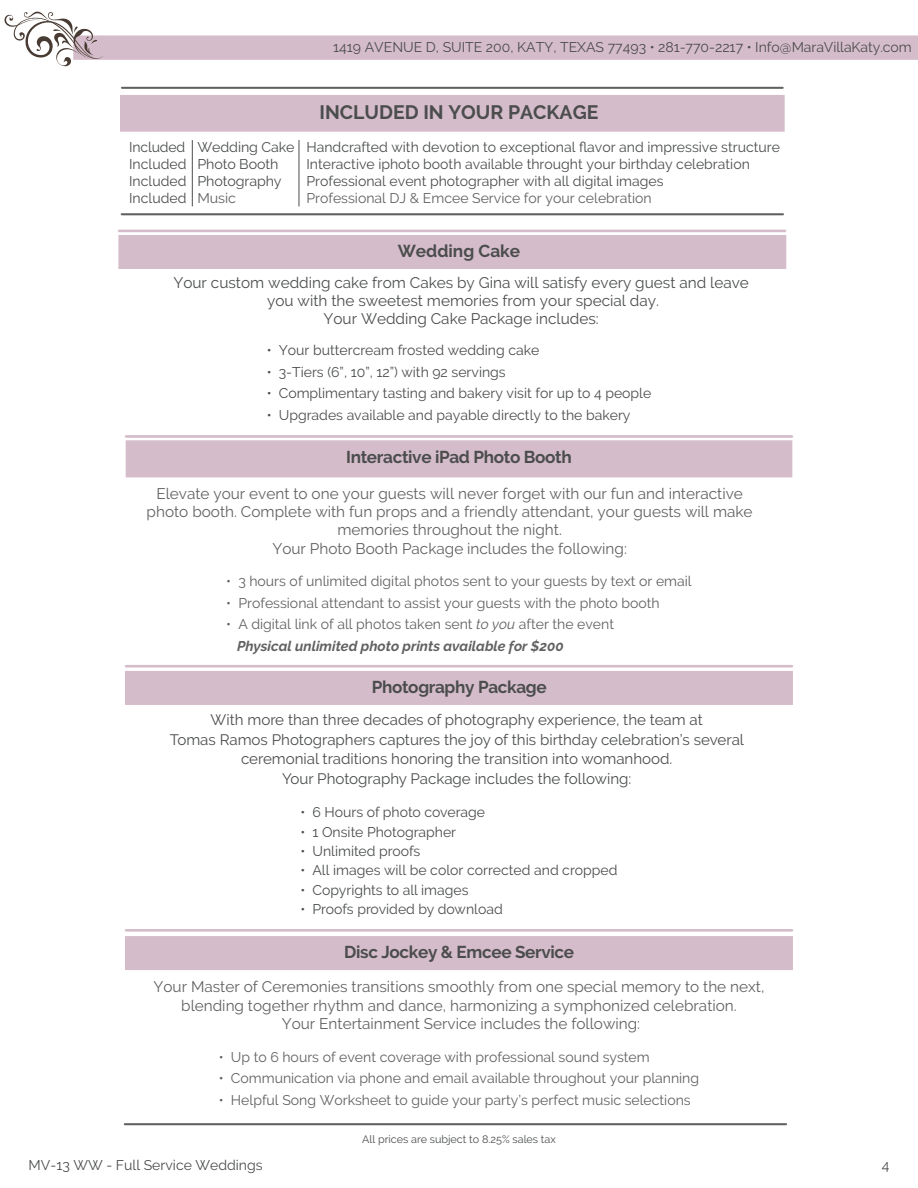
<style>
.page{position:relative;width:918px;height:1188px;background:#fff}
.page>*{position:absolute;margin:0;border:0;box-sizing:border-box;transform-origin:0 0}
.t1{font:700 19.5px "Raleway";color:#4b4d4d}
.t2{font:700 17.25px "Raleway";color:#4b4d4d}
.t3{font:700 17.1px "Raleway";letter-spacing:-.02em;color:#4b4d4d}
.t4{font:15.3px/18.5px "Raleway";color:#616162;text-align:center}
.t5{font:15.3px/18.5px "Raleway";color:#4b4d4d;text-align:center}
.t6{font:15.15px/19.5px "Raleway";color:#4b4d4d;text-align:center}
.t7{font:14.1px/16.8px "Raleway";color:#4b4d4d}
.t8{font:14.1px/21.6px "Raleway";color:#616162}
.t9{font:14.1px "Raleway";color:#4b4c4c}
.t10{font:10.8px "Raleway";color:#4b4d4d}
.s1{font-style:italic}
.s2{font-weight:700;font-style:italic}
</style>
<div class="page">
<div style="left:74px;top:36px;width:844px;height:23px;background:#d5bcca"></div>
<div style="left:73px;top:35px;width:845px;height:25px;border:2px solid #d5bcca"></div>
<svg style="left:4px;top:11px;width:100px;height:56px"></svg>
<div style="left:119px;top:236px;width:666px;height:32px;background:#d5bcca"></div>
<div style="left:118px;top:235px;width:668px;height:34px;border:2px solid #d5bcca"></div>
<hr style="left:192px;top:140px;width:1px;height:66px;background:#4b4d4d">
<hr style="left:121px;top:213px;width:663px;height:2px;background:#606061">
<hr style="left:121px;top:87px;width:663px;height:2px;background:#606061">
<div style="left:121px;top:96px;width:663px;height:35px;background:#d5bcca"></div>
<div style="left:120px;top:95px;width:665px;height:37px;border:2px solid #d5bcca"></div>
<hr style="left:299px;top:140px;width:1px;height:66px;background:#4b4d4d">
<div style="left:126px;top:672px;width:666px;height:32px;background:#d5bcca"></div>
<div style="left:125px;top:671px;width:668px;height:34px;border:2px solid #d5bcca"></div>
<div style="left:126px;top:441px;width:666px;height:36px;background:#d5bcca"></div>
<div style="left:126px;top:440px;width:666px;height:37px;border:2px solid #d5bcca"></div>
<svg style="left:118px;top:229px;width:669px;height:4px"></svg>
<hr style="left:124px;top:435px;width:670px;height:3px;background:#dac4d0">
<svg style="left:125px;top:665px;width:668px;height:3px;background:#dbc6d2"></svg>
<div style="left:126px;top:937px;width:666px;height:32px;background:#d5bcca"></div>
<div style="left:125px;top:936px;width:668px;height:34px;border:2px solid #d5bcca"></div>
<svg style="left:124px;top:929px;width:669px;height:3px;background:#d9c3d0"></svg>
<hr style="left:124px;top:1123px;width:663px;height:2px;background:#606061">
<p class="t9" style="left:333px;top:39px;width:580px">1419 AVENUE D, SUITE 200, KATY, TEXAS 77493 • 281-770-2217 • Info@MaraVillaKaty.com</p>
<p class="t7" style="left:129px;top:139px;width:59px;text-align:justify">Included Included Included Included</p>
<p class="t7" style="left:198px;top:139px;width:98px">Wedding Cake<br>Photo Booth<br>Photography</p>
<p class="t8" style="left:198px;top:187px;width:40px">Music</p>
<h1 class="t1" style="left:320px;top:101px;width:280px">INCLUDED IN YOUR PACKAGE</h1>
<p class="t7" style="left:306px;top:139px;width:475px">Handcrafted with devotion to exceptional flavor and impressive structure<br>Interactive iphoto booth available throught your birthday celebration<br>Professional event photographer with all digital images</p>
<p class="t8" style="left:306px;top:187px;width:347px">Professional DJ &amp; Emcee Service for your celebration</p>
<p class="t2" style="left:398px;top:241px;width:124px">Wedding Cake</p>
<p class="t5" style="left:173px;top:273px;width:577px">Your custom wedding cake from Cakes by Gina will satisfy every guest and leave you with the sweetest memories from your special day.<br>Your Wedding Cake Package includes:</p>
<p class="t7" style="left:267px;top:342px;width:274px">• Your buttercream frosted wedding cake</p>
<p class="t7" style="left:267px;top:363px;width:241px">• 3-Tiers (6”, 10”, 12”) with 92 servings</p>
<p class="t7" style="left:267px;top:385px;width:386px">• Complimentary tasting and bakery visit for up to 4 people</p>
<p class="t7" style="left:267px;top:406px;width:365px">• Upgrades available and payable directly to the bakery</p>
<p class="t3" style="left:346px;top:447px;width:227px">Interactive iPad Photo Booth</p>
<p class="t4" style="left:147px;top:484px;width:608px">Elevate your event to one your guests will never forget with our fun and interactive photo booth. Complete with fun props and a friendly attendant, your guests will make memories throughout the night.<br>Your Photo Booth Package includes the following:</p>
<p class="t8" style="left:226px;top:570px;width:467px">• 3 hours of unlimited digital photos sent to your guests by text or email</p>
<p class="t8" style="left:226px;top:592px;width:435px">• Professional attendant to assist your guests with the photo booth</p>
<p class="t8" style="left:237px;top:614px;width:379px;text-indent:-11px">• A digital link of all photos taken sent <span class="s1">to you</span> after the event<br><span class="s2">Physical unlimited photo prints available for $200</span></p>
<p class="t3" style="left:372px;top:678px;width:177px">Photography Package</p>
<p class="t6" style="left:170px;top:710px;width:576px">With more than three decades of photography experience, the team at<br>Tomas Ramos Photographers captures the joy of this birthday celebration’s several ceremonial traditions honoring the transition into womanhood.<br>Your Photography Package includes the following:</p>
<p class="t7" style="left:300px;top:804px;width:186px">• 6 Hours of photo coverage</p>
<p class="t7" style="left:300px;top:823px;width:157px">• 1 Onsite Photographer</p>
<p class="t7" style="left:300px;top:843px;width:122px">• Unlimited proofs</p>
<p class="t7" style="left:300px;top:862px;width:319px">• All images will be color corrected and cropped</p>
<p class="t7" style="left:300px;top:881px;width:170px">• Copyrights to all images</p>
<p class="t7" style="left:300px;top:901px;width:204px">• Proofs provided by download</p>
<p class="t3" style="left:344px;top:943px;width:231px">Disc Jockey &amp; Emcee Service</p>
<p class="t4" style="left:154px;top:978px;width:612px">Your Master of Ceremonies transitions smoothly from one special memory to the next, blending together rhythm and dance, harmonizing a symphonized celebration.<br>Your Entertainment Service includes the following:</p>
<p class="t8" style="left:219px;top:1046px;width:432px">• Up to 6 hours of event coverage with professional sound system</p>
<p class="t8" style="left:219px;top:1068px;width:482px">• Communication via phone and email available throughout your planning</p>
<p class="t8" style="left:219px;top:1089px;width:473px">• Helpful Song Worksheet to guide your party’s perfect music selections</p>
<p class="t10" style="left:362px;top:1133px;width:195px">All prices are subject to 8.25% sales tax</p>
<p class="t7" style="left:29px;top:1156px;width:236px">MV-13 WW - Full Service Weddings</p>
<p class="t7" style="left:882px;top:1156px;width:9px">4</p>
</div>
